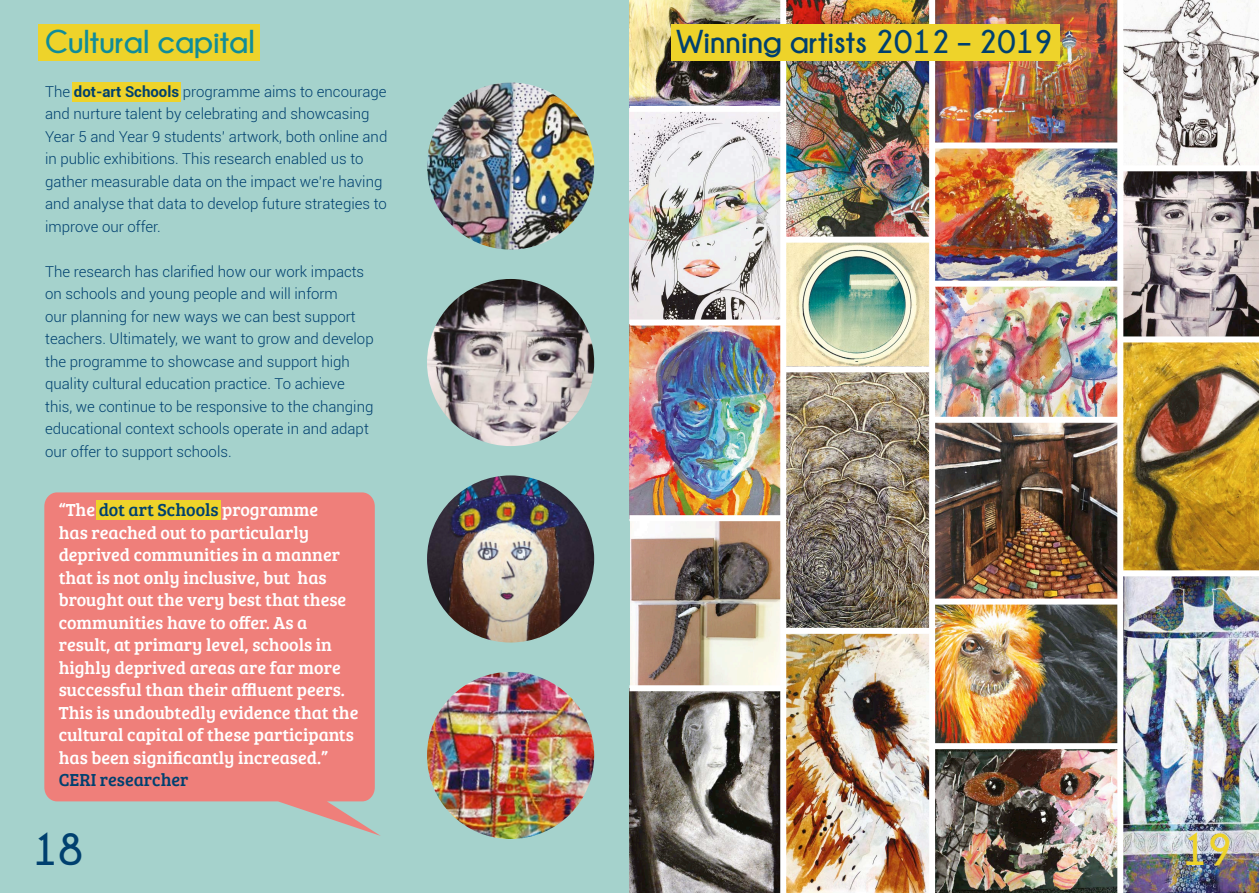
<style>
.page{position:relative;width:1259px;height:893px;background:#fff}
.page>*{position:absolute;margin:0;border:0;box-sizing:border-box;transform-origin:0 0}
.t1{font:700 45px "Champagne&Limousines";color:#eed32a}
.t2{font:700 45px "Champagne&Limousines";color:#00406f}
.t3{font:700 33px "Champagne&Limousines";color:#00406f}
.t4{font:700 33px "Champagne&Limousines";color:#108c9a}
.t5{font:18px/22.5px "Bree Serif";color:#fff}
.t6{font:18px "Bree Serif";color:#00406f}
.t7{font:300 15px/22.5px "Roboto";color:#00406f}
.s1{font-weight:700}
.s2{color:#00406f}
</style>
<div class="page">
<img style="left:935px;top:0;width:182px;height:267px">
<img style="left:629px;top:521px;width:151px;height:164px">
<img style="left:1123px;top:0;width:136px;height:893px">
<div style="left:0;top:0;width:629px;height:893px;background:#a5d2cc"></div>
<div style="left:72px;top:82px;width:109px;height:19px;background:#eed32a"></div>
<svg style="left:44px;top:492px;width:336px;height:344px;background:#e78782"></svg>
<div style="left:97px;top:501px;width:124px;height:19px;background:#eed32a"></div>
<div style="left:38px;top:25px;width:222px;height:36px;background:#eed32a"></div>
<img style="left:427px;top:82px;width:167px;height:168px;border-radius:84px">
<img style="left:427px;top:279px;width:167px;height:167px;border-radius:84px">
<img style="left:427px;top:475px;width:167px;height:167px;border-radius:84px">
<img style="left:427px;top:672px;width:167px;height:167px;border-radius:84px">
<img style="left:629px;top:0;width:151px;height:106px">
<img style="left:786px;top:0;width:143px;height:893px">
<img style="left:935px;top:267px;width:182px;height:476px">
<img style="left:629px;top:112px;width:151px;height:403px">
<img style="left:935px;top:749px;width:182px;height:144px">
<img style="left:629px;top:691px;width:151px;height:202px">
<div style="left:629px;top:320px;width:154px;height:6px;background:#fff"></div>
<div style="left:783px;top:628px;width:148px;height:6px;background:#fff"></div>
<div style="left:783px;top:366px;width:148px;height:6px;background:#fff"></div>
<div style="left:783px;top:237px;width:148px;height:6px;background:#fff"></div>
<div style="left:932px;top:143px;width:188px;height:6px;background:#fff"></div>
<div style="left:932px;top:281px;width:188px;height:6px;background:#fff"></div>
<div style="left:932px;top:417px;width:188px;height:6px;background:#fff"></div>
<div style="left:932px;top:599px;width:188px;height:6px;background:#fff"></div>
<div style="left:1120px;top:570px;width:139px;height:6px;background:#fff"></div>
<div style="left:1120px;top:336px;width:139px;height:6px;background:#fff"></div>
<div style="left:1120px;top:165px;width:139px;height:6px;background:#fff"></div>
<div style="left:671px;top:25px;width:388px;height:36px;background:#eed32a"></div>
<p class="t4" style="left:45px;top:23px;width:211px">Cultural capital</p>
<p class="t7" style="left:45px;top:80px;width:344px">The <span class="s1">dot-art Schools</span> programme aims to encourage and nurture talent by celebrating and showcasing Year 5 and Year 9 students’ artwork, both online and in public exhibitions. This research enabled us to gather measurable data on the impact we’re having and analyse that data to develop future strategies to improve our offer.</p>
<p class="t7" style="left:45px;top:260px;width:330px">The research has clarified how our work impacts on schools and young people and will inform<br>our planning for new ways we can best support teachers. Ultimately, we want to grow and develop the programme to showcase and support high quality cultural education practice. To achieve this, we continue to be responsive to the changing educational context schools operate in and adapt our offer to support schools.</p>
<p class="t5" style="left:59px;top:498px;width:301px">“The <span class="s2">dot art Schools</span> programme<br>has reached out to particularly deprived communities in a manner that is not only inclusive, but has brought out the very best that these communities have to offer. As a result, at primary level, schools in highly deprived areas are far more successful than their affluent peers.<br>This is undoubtedly evidence that the cultural capital of these participants has been significantly increased.”</p>
<p class="t6" style="left:59px;top:767px;width:131px">CERI researcher</p>
<p class="t2" style="left:33px;top:825px;width:52px">18</p>
<p class="t3" style="left:676px;top:23px;width:378px">Winning artists 2012 – 2019</p>
<p class="t1" style="left:1182px;top:825px;width:52px">19</p>
</div>
